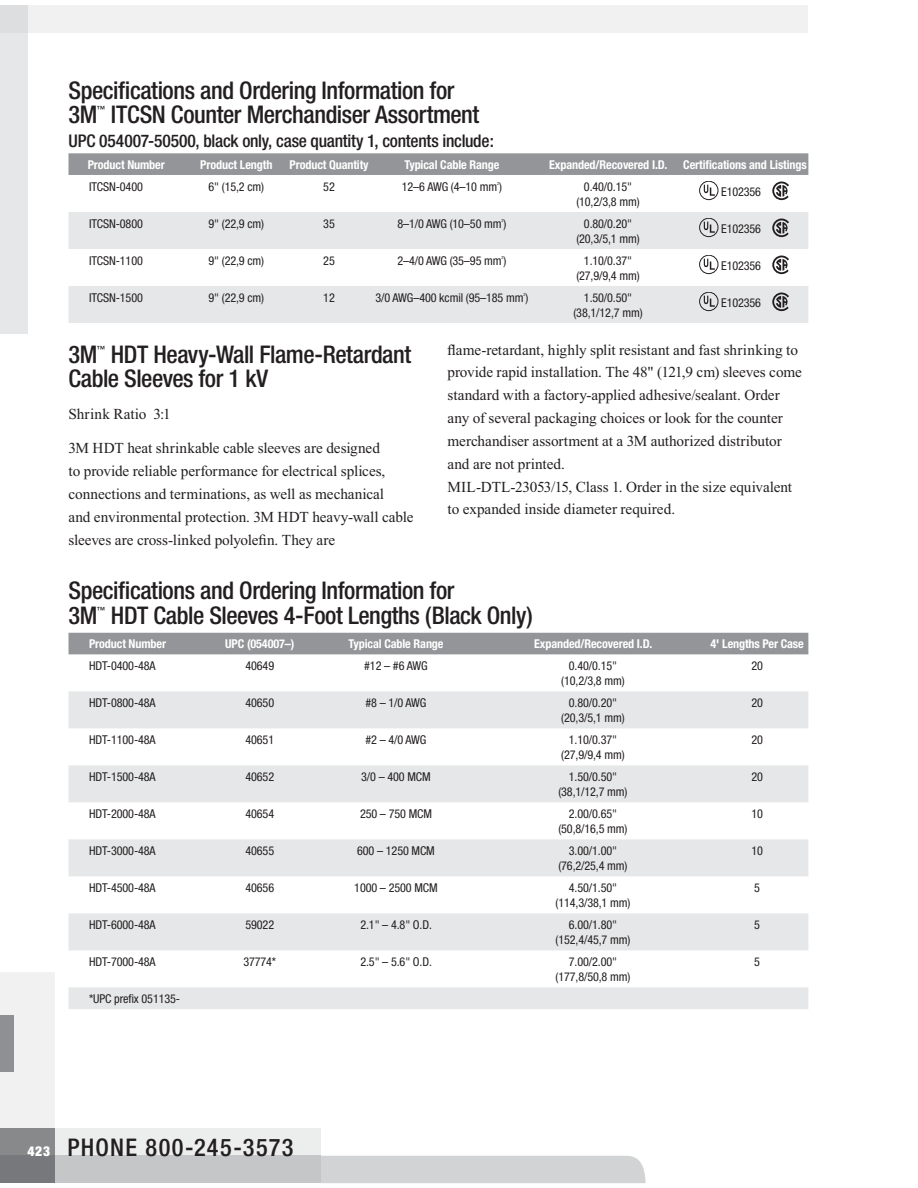
<style>
.page{position:relative;width:918px;height:1188px;background:#fff}
.page>*{position:absolute;margin:0;border:0;box-sizing:border-box;transform-origin:0 0}
.t1{font:500 condensed 24.3px/24.3px "Helvetica Neue";letter-spacing:-.015em;color:#231f20}
.t2{font:500 condensed 24.3px "Helvetica Neue";letter-spacing:.05em;color:#231f20}
.t3{font:500 condensed 17.55px "Helvetica Neue";letter-spacing:-.015em;color:#231f20}
.t4{font:15.15px/22.8px "Times New Roman";letter-spacing:-.005em;color:#231f20}
.t5{font:condensed 12.15px/15.1px "Helvetica Neue";letter-spacing:-.01em;color:#231f20;text-align:center}
.t6{font:700 condensed 12.15px "Helvetica Neue";letter-spacing:-.01em;color:#fff}
.t7{font:500 condensed 8.55px "Helvetica Neue";color:#231f20}
.t8{font:condensed 4.2px "Helvetica Neue";color:#231f20}
.s1{font-weight:900;font-size:13.65px;color:#fff}
</style>
<div class="page">
<div style="left:0;top:972px;width:55px;height:156px;background:#f1f1f2"></div>
<div style="left:0;top:32px;width:27px;height:302px;background:#e6e7e8"></div>
<div style="left:55px;top:1128px;width:266px;height:28px;background:#eceded"></div>
<div style="left:0;top:1128px;width:55px;height:28px;background:#87898b"></div>
<div style="left:27px;top:5px;width:781px;height:27px;background:#f1f1f2"></div>
<div style="left:0;top:5px;width:27px;height:27px;background:#dddedf"></div>
<div style="left:321px;top:1156px;width:325px;height:27px;background:#d1d3d4"></div>
<div style="left:55px;top:1156px;width:266px;height:27px;background:#c4c6c8"></div>
<div style="left:0;top:1156px;width:55px;height:27px;background:#77787b"></div>
<div style="left:0;top:1016px;width:14px;height:56px;background:#8e9093"></div>
<div style="left:69px;top:153px;width:739px;height:22px;background:#939598"></div>
<svg style="left:69px;top:212px;width:739px;height:111px;fill:#e6e7e8"></svg>
<svg style="left:704px;top:185px;width:11px;height:11px"></svg>
<div style="left:699px;top:181px;width:19px;height:19px;border:1px solid #231f20;border-radius:50%"></div>
<svg style="left:772px;top:182px;width:17px;height:18px"></svg>
<svg style="left:704px;top:222px;width:11px;height:11px"></svg>
<div style="left:699px;top:218px;width:19px;height:19px;border:1px solid #231f20;border-radius:50%"></div>
<svg style="left:772px;top:219px;width:17px;height:18px"></svg>
<svg style="left:704px;top:259px;width:11px;height:11px"></svg>
<div style="left:699px;top:255px;width:19px;height:19px;border:1px solid #231f20;border-radius:50%"></div>
<svg style="left:772px;top:256px;width:17px;height:18px"></svg>
<svg style="left:704px;top:296px;width:11px;height:11px"></svg>
<div style="left:699px;top:292px;width:19px;height:19px;border:1px solid #231f20;border-radius:50%"></div>
<svg style="left:772px;top:293px;width:17px;height:18px"></svg>
<div style="left:69px;top:633px;width:739px;height:21px;background:#939598"></div>
<svg style="left:69px;top:691px;width:739px;height:318px;fill:#e6e7e8"></svg>
<h1 class="t1" style="left:69px;top:80px;width:388px">Specifications and Ordering Information for<br>3M</h1>
<p class="t7" style="left:97px;top:106px;width:10px">™</p>
<h1 class="t1" style="left:111px;top:104px;width:370px">ITCSN Counter Merchandiser Assortment</h1>
<h2 class="t3" style="left:69px;top:135px;width:427px">UPC 054007-50500, black only, case quantity 1, contents include:</h2>
<p class="t6" style="left:88px;top:160px;width:79px">Product Number</p>
<p class="t6" style="left:200px;top:160px;width:74px">Product Length</p>
<p class="t6" style="left:290px;top:160px;width:81px">Product Quantity</p>
<p class="t6" style="left:404px;top:160px;width:97px">Typical Cable Range</p>
<p class="t6" style="left:549px;top:160px;width:120px">Expanded/Recovered I.D.</p>
<p class="t6" style="left:683px;top:160px;width:125px">Certifications and Listings</p>
<p class="t5" style="left:89px;top:180px;width:55px">ITCSN-0400</p>
<p class="t5" style="left:209px;top:180px;width:57px">6" (15,2 cm)</p>
<p class="t5" style="left:323px;top:180px;width:13px">52</p>
<p class="t5" style="left:402px;top:180px;width:102px">12–6 AWG (4–10 mm )</p>
<p class="t8" style="left:497px;top:182px;width:4px">2</p>
<p class="t5" style="left:576px;top:180px;width:65px">0.40/0.15" (10,2/3,8 mm)</p>
<p class="t5" style="left:721px;top:185px;width:41px">E102356</p>
<p class="t5" style="left:89px;top:217px;width:55px">ITCSN-0800</p>
<p class="t5" style="left:209px;top:217px;width:57px">9" (22,9 cm)</p>
<p class="t5" style="left:323px;top:217px;width:13px">35</p>
<p class="t5" style="left:397px;top:217px;width:111px">8–1/0 AWG (10–50 mm )</p>
<p class="t8" style="left:502px;top:219px;width:4px">2</p>
<p class="t5" style="left:576px;top:217px;width:65px">0.80/0.20" (20,3/5,1 mm)</p>
<p class="t5" style="left:721px;top:222px;width:41px">E102356</p>
<p class="t5" style="left:89px;top:254px;width:55px">ITCSN-1100</p>
<p class="t5" style="left:209px;top:254px;width:57px">9" (22,9 cm)</p>
<p class="t5" style="left:323px;top:254px;width:13px">25</p>
<p class="t5" style="left:397px;top:254px;width:111px">2–4/0 AWG (35–95 mm )</p>
<p class="t8" style="left:502px;top:256px;width:4px">2</p>
<p class="t5" style="left:576px;top:254px;width:65px">1.10/0.37" (27,9/9,4 mm)</p>
<p class="t5" style="left:721px;top:259px;width:41px">E102356</p>
<p class="t5" style="left:89px;top:291px;width:55px">ITCSN-1500</p>
<p class="t5" style="left:209px;top:291px;width:57px">9" (22,9 cm)</p>
<p class="t5" style="left:323px;top:291px;width:13px">12</p>
<p class="t5" style="left:375px;top:291px;width:154px">3/0 AWG–400 kcmil (95–185 mm )</p>
<p class="t8" style="left:523px;top:293px;width:4px">2</p>
<p class="t5" style="left:574px;top:291px;width:71px">1.50/0.50" (38,1/12,7 mm)</p>
<p class="t5" style="left:721px;top:296px;width:41px">E102356</p>
<h1 class="t1" style="left:69px;top:344px;width:344px;text-indent:42px">HDT Heavy-Wall Flame-Retardant<br>Cable Sleeves for 1 kV</h1>
<p class="t4" style="left:69px;top:404px;width:104px">Shrink Ratio 3:1</p>
<p class="t4" style="left:69px;top:438px;width:346px">3M HDT heat shrinkable cable sleeves are designed<br>to provide reliable performance for electrical splices, connections and terminations, as well as mechanical<br>and environmental protection. 3M HDT heavy-wall cable sleeves are cross-linked polyolefin. They are</p>
<h1 class="t1" style="left:69px;top:344px;width:30px">3M</h1>
<p class="t7" style="left:97px;top:346px;width:10px">™</p>
<p class="t4" style="left:448px;top:339px;width:356px">flame-retardant, highly split resistant and fast shrinking to provide rapid installation. The 48" (121,9 cm) sleeves come standard with a factory-applied adhesive/sealant. Order any of several packaging choices or look for the counter merchandiser assortment at a 3M authorized distributor and are not printed.<br>MIL-DTL-23053/15, Class 1. Order in the size equivalent to expanded inside diameter required.</p>
<h1 class="t1" style="left:69px;top:581px;width:388px">Specifications and Ordering Information for<br>3M</h1>
<p class="t7" style="left:97px;top:607px;width:10px">™</p>
<h1 class="t1" style="left:111px;top:605px;width:424px">HDT Cable Sleeves 4-Foot Lengths (Black Only)</h1>
<p class="t6" style="left:89px;top:640px;width:79px">Product Number</p>
<p class="t6" style="left:225px;top:640px;width:71px">UPC (054007–)</p>
<p class="t6" style="left:348px;top:640px;width:97px">Typical Cable Range</p>
<p class="t6" style="left:534px;top:640px;width:120px">Expanded/Recovered I.D.</p>
<p class="t6" style="left:711px;top:640px;width:95px">4' Lengths Per Case</p>
<p class="t5" style="left:89px;top:659px;width:68px">HDT-0400-48A</p>
<p class="t5" style="left:245px;top:659px;width:30px">40649</p>
<p class="t5" style="left:364px;top:659px;width:65px">#12 – #6 AWG</p>
<p class="t5" style="left:561px;top:659px;width:65px">0.40/0.15" (10,2/3,8 mm)</p>
<p class="t5" style="left:751px;top:659px;width:13px">20</p>
<p class="t5" style="left:89px;top:696px;width:68px">HDT-0800-48A</p>
<p class="t5" style="left:245px;top:696px;width:30px">40650</p>
<p class="t5" style="left:365px;top:696px;width:63px">#8 – 1/0 AWG</p>
<p class="t5" style="left:561px;top:696px;width:65px">0.80/0.20" (20,3/5,1 mm)</p>
<p class="t5" style="left:751px;top:696px;width:13px">20</p>
<p class="t5" style="left:89px;top:733px;width:68px">HDT-1100-48A</p>
<p class="t5" style="left:245px;top:733px;width:30px">40651</p>
<p class="t5" style="left:365px;top:733px;width:63px">#2 – 4/0 AWG</p>
<p class="t5" style="left:561px;top:733px;width:65px">1.10/0.37" (27,9/9,4 mm)</p>
<p class="t5" style="left:751px;top:733px;width:13px">20</p>
<p class="t5" style="left:89px;top:770px;width:68px">HDT-1500-48A</p>
<p class="t5" style="left:245px;top:770px;width:30px">40652</p>
<p class="t5" style="left:361px;top:770px;width:71px">3/0 – 400 MCM</p>
<p class="t5" style="left:558px;top:770px;width:71px">1.50/0.50" (38,1/12,7 mm)</p>
<p class="t5" style="left:751px;top:770px;width:13px">20</p>
<p class="t5" style="left:89px;top:807px;width:68px">HDT-2000-48A</p>
<p class="t5" style="left:245px;top:807px;width:30px">40654</p>
<p class="t5" style="left:360px;top:807px;width:73px">250 – 750 MCM</p>
<p class="t5" style="left:558px;top:807px;width:71px">2.00/0.65" (50,8/16,5 mm)</p>
<p class="t5" style="left:751px;top:807px;width:13px">10</p>
<p class="t5" style="left:89px;top:844px;width:68px">HDT-3000-48A</p>
<p class="t5" style="left:245px;top:844px;width:30px">40655</p>
<p class="t5" style="left:357px;top:844px;width:79px">600 – 1250 MCM</p>
<p class="t5" style="left:558px;top:844px;width:71px">3.00/1.00" (76,2/25,4 mm)</p>
<p class="t5" style="left:751px;top:844px;width:13px">10</p>
<p class="t5" style="left:89px;top:881px;width:68px">HDT-4500-48A</p>
<p class="t5" style="left:245px;top:881px;width:30px">40656</p>
<p class="t5" style="left:354px;top:881px;width:85px">1000 – 2500 MCM</p>
<p class="t5" style="left:556px;top:881px;width:76px">4.50/1.50" (114,3/38,1 mm)</p>
<p class="t5" style="left:754px;top:881px;width:7px">5</p>
<p class="t5" style="left:89px;top:918px;width:68px">HDT-6000-48A</p>
<p class="t5" style="left:245px;top:918px;width:30px">59022</p>
<p class="t5" style="left:360px;top:918px;width:73px">2.1" – 4.8" O.D.</p>
<p class="t5" style="left:556px;top:918px;width:76px">6.00/1.80" (152,4/45,7 mm)</p>
<p class="t5" style="left:754px;top:918px;width:7px">5</p>
<p class="t5" style="left:89px;top:955px;width:68px">HDT-7000-48A</p>
<p class="t5" style="left:243px;top:955px;width:34px">37774*</p>
<p class="t5" style="left:360px;top:955px;width:73px">2.5" – 5.6" O.D.</p>
<p class="t5" style="left:556px;top:955px;width:76px">7.00/2.00" (177,8/50,8 mm)</p>
<p class="t5" style="left:754px;top:955px;width:7px">5</p>
<p class="t5" style="left:89px;top:992px;width:93px">*UPC prefix 051135-</p>
<h1 class="t2" style="left:27px;top:1138px;width:268px"><span class="s1">423</span> PHONE 800-245-3573</h1>
</div>
